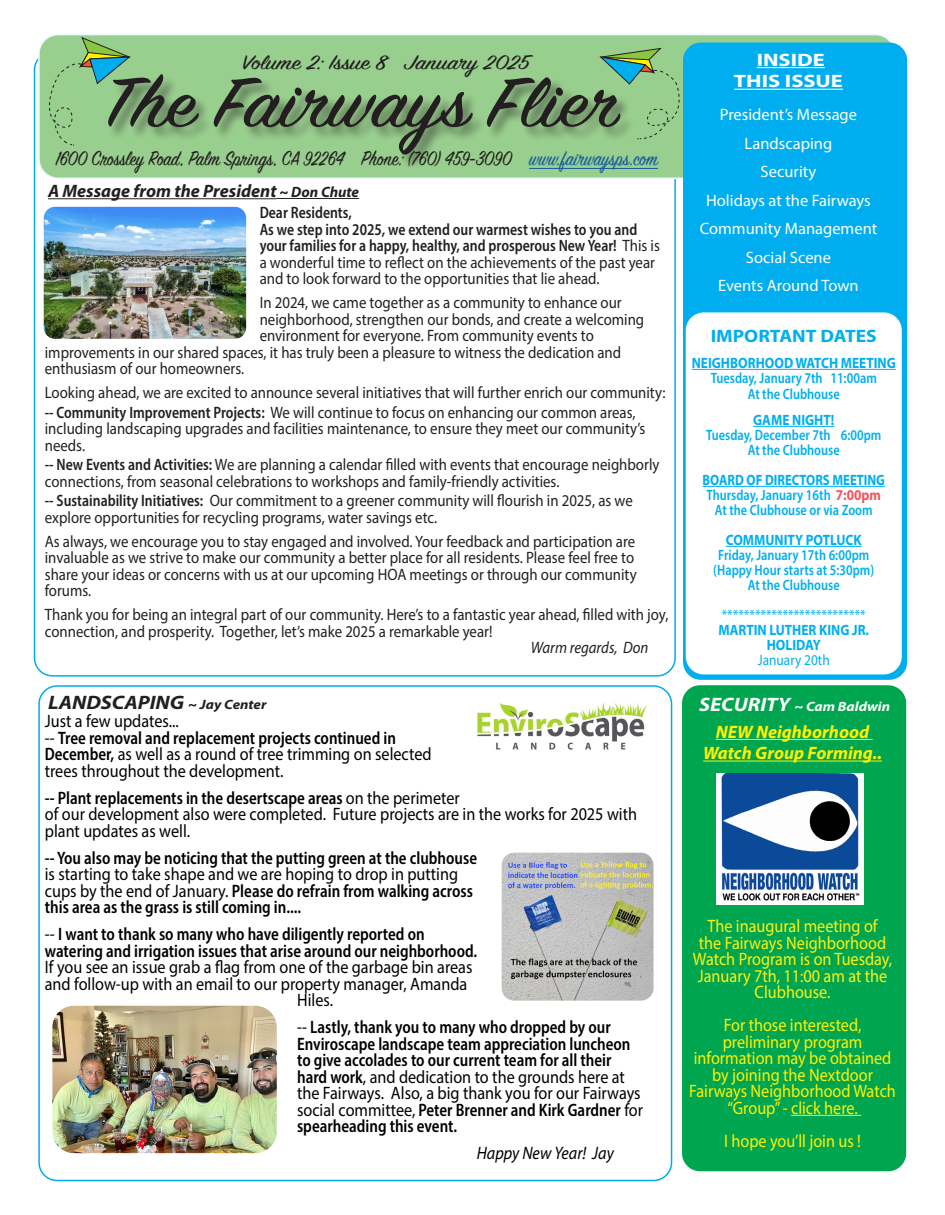
<style>
.page{position:relative;width:945px;height:1215px;background:#fff}
.page>*{position:absolute;margin:0;border:0;box-sizing:border-box;transform-origin:0 0}
.t1{font:78.3px "Sign Painter House Script";color:#231f20;scale:1.15 1}
.t2{font:22.5px "Sign Painter House Script";color:#231f20;scale:.88 1}
.t3{font:22.5px "Sign Painter House Script";color:#231f20;scale:1.2 1}
.t4{font:italic 700 19.5px "Myriad Pro";color:#231f20;scale:1.1 1}
.t5{font:600 semi-condensed 18px/16.5px "Myriad Pro";color:#000;scale:.9 1}
.t6{font:18px/16.5px "Myriad Pro";color:#000;scale:.9 1}
.t7{font:18px/16.5px "Myriad Pro";color:#fff106;text-align:center;scale:.9 1}
.t8{font:18px/16.5px "Myriad Pro";color:#fff111;text-align:center;scale:.9 1}
.t9{font:italic 700 18px/21.6px "Myriad Pro";color:#fff101;text-align:center}
.t10{font:italic 700 18px "Myriad Pro";color:#231f20}
.t11{font:italic 18px "Myriad Pro";color:#000;scale:.9 1}
.t12{font:700 18px "Myriad Pro";color:#fff;scale:1.25 1}
.t13{font:700 18px "Myriad Pro";color:#00afef;scale:1.09 1}
.t14{font:16.5px/16.5px "Myriad Pro";color:#231f20;scale:.9 1}
.t15{font:600 semi-condensed 16.5px/16.5px "Myriad Pro";color:#231f20;scale:.9 1}
.t16{font:16.5px/28.5px "Myriad Pro";color:#fff;text-align:center}
.t17{font:italic 16.5px "Myriad Pro";color:#231f20;scale:.9 1}
.t18{font:600 semi-condensed 15px/15px "Myriad Pro";color:#00afef;text-align:center;scale:.89 1}
.t19{font:15px/15px "Myriad Pro";color:#00afef;scale:.89 1}
.t20{font:700 15px/15px "Myriad Pro";color:#00afef;scale:.85 1}
.t21{font:700 15px "Myriad Pro";color:#00afef;scale:.89 1}
.t22{font:italic 700 13.5px "Myriad Pro";color:#fff;scale:1.1 1}
.s1{color:#175d9e}
.s2{font-size:15px}
.s3{font-weight:400;font-stretch:normal}
.s4{font-weight:600;font-stretch:semi-condensed}
.s5{font-size:13.5px}
.s6{font-weight:700;font-stretch:normal}
.s7{color:#f05660}
.s8{font-weight:700}
.s9{font-size:19.5px}
</style>
<div class="page">
<div style="left:39px;top:35px;width:856px;height:143px;background:#99cf8e;border-radius:19px"></div>
<div style="left:38px;top:34px;width:858px;height:145px;border:2px solid #eef8fd;border-radius:19px"></div>
<hr style="left:529px;top:168px;width:129px;height:1px;background:#175d9e">
<hr style="left:48px;top:198px;width:229px;height:1px;background:#231f20">
<hr style="left:277px;top:198px;width:82px;height:1px;background:#231f20">
<div style="left:683px;top:42px;width:224px;height:638px;background:#00aeef;border-radius:18px"></div>
<hr style="left:757px;top:67px;width:68px;height:1px;background:#fff">
<hr style="left:734px;top:89px;width:109px;height:1px;background:#fff">
<div style="left:686px;top:312px;width:216px;height:362px;background:#fff;border-radius:18px"></div>
<hr style="left:692px;top:369px;width:204px;height:1px;background:#00afef">
<hr style="left:753px;top:426px;width:81px;height:1px;background:#00afef">
<hr style="left:703px;top:486px;width:182px;height:1px;background:#00afef">
<hr style="left:726px;top:546px;width:136px;height:1px;background:#00afef">
<svg style="left:47px;top:37px;width:84px;height:109px"></svg>
<svg style="left:599px;top:48px;width:81px;height:91px"></svg>
<img style="left:44px;top:207px;width:202px;height:132px">
<div style="left:107px;top:74px;width:528px;height:96px;background:#231f20;opacity:.5"></div>
<div style="left:38px;top:685px;width:634px;height:496px;border:2px solid #00aceb;border-radius:18px"></div>
<img style="left:477px;top:702px;width:170px;height:48px">
<img style="left:502px;top:853px;width:152px;height:148px">
<div style="left:682px;top:685px;width:224px;height:486px;background:#00a54f;border-radius:18px"></div>
<hr style="left:716px;top:739px;width:157px;height:1px;background:#fff101">
<hr style="left:703px;top:761px;width:179px;height:1px;background:#fff101">
<hr style="left:791px;top:1115px;width:70px;height:1px;background:#fff106">
<img style="left:717px;top:774px;width:147px;height:131px">
<img style="left:52px;top:1006px;width:225px;height:147px">
<p class="t3" style="left:242px;top:49px;width:241px">Volume 2: Issue 8 January 2025</p>
<p class="t1" style="left:104px;top:55px;width:453px">The Fairways Flier</p>
<p class="t2" style="left:56px;top:145px;width:687px">1600 Crossley Road, Palm Springs, CA 92264 Phone: (760) 459-3090 <span class="s1">www.fairwaysps.com</span></p>
<p class="t10" style="left:48px;top:179px;width:313px">A Message from the President <span class="s2">~ Don Chute</span></p>
<p class="t15" style="left:260px;top:204px;width:446px">Dear Residents,<br>As we step into 2025, we extend our warmest wishes to you and your families for a happy, healthy, and prosperous New Year! <span class="s3">This is a wonderful time to reflect on the achievements of the past year and to look forward to the opportunities that lie ahead.</span></p>
<p class="t14" style="left:260px;top:294px;width:404px">In 2024, we came together as a community to enhance our</p>
<p class="t14" style="left:260px;top:311px;width:429px">neighborhood, strengthen our bonds, and create a welcoming</p>
<p class="t14" style="left:260px;top:327px;width:373px">environment for everyone. From community events to</p>
<p class="t14" style="left:45px;top:344px;width:642px">improvements in our shared spaces, it has truly been a pleasure to witness the dedication and</p>
<p class="t14" style="left:45px;top:360px;width:223px">enthusiasm of our homeowners.</p>
<p class="t14" style="left:45px;top:384px;width:691px">Looking ahead, we are excited to announce several initiatives that will further enrich our community:</p>
<p class="t14" style="left:45px;top:404px;width:669px"><span class="s4">-- Community Improvement Projects:</span> We will continue to focus on enhancing our common areas, including landscaping upgrades and facilities maintenance, to ensure they meet our community’s needs.</p>
<p class="t14" style="left:45px;top:456px;width:685px"><span class="s4">-- New Events and Activities:</span> We are planning a calendar filled with events that encourage neighborly connections, from seasonal celebrations to workshops and family-friendly activities.</p>
<p class="t14" style="left:45px;top:492px;width:655px"><span class="s4">-- Sustainability Initiatives:</span> Our commitment to a greener community will flourish in 2025, as we explore opportunities for recycling programs, water savings etc.</p>
<p class="t14" style="left:45px;top:533px;width:659px">As always, we encourage you to stay engaged and involved. Your feedback and participation are invaluable as we strive to make our community a better place for all residents. Please feel free to share your ideas or concerns with us at our upcoming HOA meetings or through our community forums.</p>
<p class="t14" style="left:45px;top:606px;width:694px">Thank you for being an integral part of our community. Here’s to a fantastic year ahead, filled with joy, connection, and prosperity. Together, let’s make 2025 a remarkable year!</p>
<p class="t17" style="left:531px;top:637px;width:132px">Warm regards, Don</p>
<p class="t4" style="left:48px;top:689px;width:200px">LANDSCAPING <span class="s5">~ Jay Center</span></p>
<p class="t6" style="left:45px;top:713px;width:431px">Just a few updates...<br>-- <span class="s4">Tree removal and replacement projects continued in December,</span> as well as a round of tree trimming on selected trees throughout the development.</p>
<p class="t6" style="left:45px;top:789px;width:660px"><span class="s4">-- Plant replacements in the desertscape areas</span> on the perimeter<br>of our development also were completed. Future projects are in the works for 2025 with plant updates as well.</p>
<p class="t5" style="left:45px;top:849px;width:482px">-- You also may be noticing that the putting green at the clubhouse <span class="s3">is starting to take shape and we are hoping to drop in putting cups by the end of January.</span> Please do refrain from walking across this area as the grass is still coming in....</p>
<p class="t5" style="left:45px;top:925px;width:424px"><span class="s3">--</span> I want to thank so many who have diligently reported on</p>
<p class="t5" style="left:45px;top:942px;width:482px">watering and irrigation issues that arise around our neighborhood.</p>
<p class="t6" style="left:45px;top:959px;width:477px">If you see an issue grab a flag from one of the garbage bin areas</p>
<p class="t6" style="left:45px;top:975px;width:471px">and follow-up with an email to our property manager, Amanda</p>
<p class="t6" style="left:297px;top:992px;width:42px">Hiles.</p>
<p class="t5" style="left:297px;top:1018px;width:386px"><span class="s3">--</span> Lastly, thank you to many who dropped by our Enviroscape landscape team appreciation luncheon to give accolades to our current team for all their hard work<span class="s3">, and dedication to the grounds here at the Fairways. Also, a big thank you for our Fairways social committee,</span> Peter Brenner and Kirk Gardner <span class="s3">for </span>spearheading this event.</p>
<p class="t11" style="left:477px;top:1142px;width:154px">Happy New Year! Jay</p>
<p class="t12" style="left:757px;top:48px;width:56px">INSIDE</p>
<p class="t12" style="left:734px;top:70px;width:89px">THIS ISSUE</p>
<p class="t16" style="left:720px;top:100px;width:139px">President’s Message</p>
<p class="t16" style="left:745px;top:129px;width:89px">Landscaping</p>
<p class="t16" style="left:761px;top:157px;width:57px">Security</p>
<p class="t16" style="left:700px;top:186px;width:179px">Holidays at the Fairways<br>Community Management<br>Social Scene</p>
<p class="t16" style="left:718px;top:271px;width:142px">Events Around Town</p>
<p class="t13" style="left:711px;top:325px;width:154px">IMPORTANT DATES</p>
<p class="t18" style="left:692px;top:355px;width:231px"><span class="s6">NEIGHBORHOOD WATCH MEETING<br></span>Tuesday, January 7th 11:00am</p>
<p class="t18" style="left:748px;top:381px;width:105px;line-height:25.5px">At the Clubhouse<br><span class="s6">GAME NIGHT!</span></p>
<p class="t18" style="left:706px;top:427px;width:199px">Tuesday, December 7th 6:00pm<br>At the Clubhouse</p>
<p class="t20" style="left:703px;top:472px;width:216px">BOARD OF DIRECTORS MEETING<br><span class="s4">Thursday, January 16th</span> <span class="s7">7:00pm</span></p>
<p class="t18" style="left:715px;top:502px;width:179px">At the Clubhouse or via Zoom</p>
<p class="t21" style="left:726px;top:530px;width:154px">COMMUNITY POTLUCK</p>
<p class="t18" style="left:718px;top:547px;width:171px">Friday, January 17th 6:00pm</p>
<p class="t18" style="left:713px;top:562px;width:182px">(Happy Hour starts at 5:30pm)</p>
<p class="t18" style="left:748px;top:577px;width:105px">At the Clubhouse</p>
<p class="t19" style="left:718px;top:607px;width:171px">**************************<br><span class="s8">MARTIN LUTHER KING JR.</span></p>
<p class="t19" style="left:758px;top:637px;width:82px;text-align:center"><span class="s8">HOLIDAY<br></span>January 20th</p>
<p class="t22" style="left:699px;top:697px;width:175px"><span class="s9">SECURITY</span> ~ Cam Baldwin</p>
<p class="t9" style="left:703px;top:720px;width:180px">NEW Neighborhood<br>Watch Group Forming..</p>
<p class="t8" style="left:693px;top:917px;width:223px">The inaugural meeting of<br>the Fairways Neighborhood<br>Watch Program is on Tuesday,<br>January 7th, 11:00 am at the<br>Clubhouse.</p>
<p class="t7" style="left:689px;top:1016px;width:231px">For those interested, preliminary program information may be obtained by joining the Nextdoor<br>Fairways Neighborhood Watch “Group” - click here.</p>
<p class="t7" style="left:724px;top:1132px;width:154px">I hope you’ll join us !</p>
</div>
